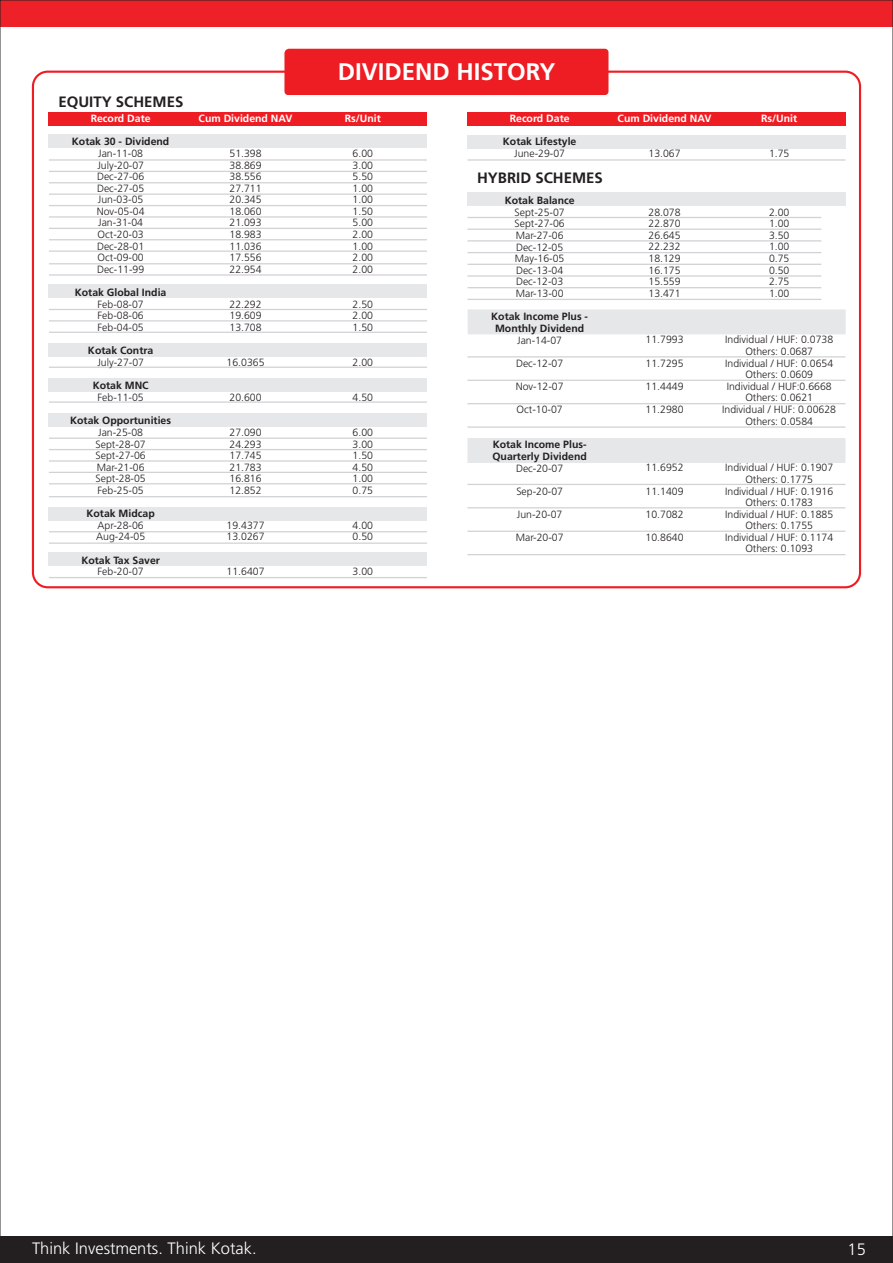
<style>
.page{position:relative;width:893px;height:1263px;background:#fff}
.page>*{position:absolute;margin:0;border:0;box-sizing:border-box;transform-origin:0 0}
.t1{font:24px "Frutiger 45 Light,Bold";color:#fff}
.t2{font:300 16.5px "Frutiger 45";color:#fff}
.t3{font:15px "Frutiger 45 Light,Bold";color:#231f20}
.t4{font:300 10.5px/11.6px "Frutiger 45";color:#231f20;text-align:justify}
.t5{font:10.5px/11.9px "Frutiger 45 Light,Bold";color:#231f20;text-align:center}
.t6{font:10.5px "Frutiger 45 Light,Bold";color:#fff}
</style>
<div class="page">
<div style="left:0;top:0;width:893px;height:27px;background:#ee2028"></div>
<div style="left:0;top:1236px;width:893px;height:27px;background:#231f20"></div>
<div style="left:284px;top:49px;width:324px;height:46px;background:#ee1d23"></div>
<div style="left:49px;top:552px;width:378px;height:14px;background:#e6e7e9"></div>
<div style="left:49px;top:343px;width:378px;height:14px;background:#e6e7e9"></div>
<div style="left:49px;top:378px;width:378px;height:14px;background:#e6e7e9"></div>
<div style="left:49px;top:413px;width:378px;height:14px;background:#e6e7e9"></div>
<div style="left:49px;top:112px;width:378px;height:13px;background:#ee1d23"></div>
<div style="left:49px;top:134px;width:378px;height:14px;background:#e6e7e9"></div>
<div style="left:49px;top:284px;width:378px;height:14px;background:#e6e7e9"></div>
<div style="left:49px;top:507px;width:378px;height:14px;background:#e6e7e9"></div>
<div style="left:467px;top:112px;width:378px;height:13px;background:#ee1d23"></div>
<div style="left:467px;top:192px;width:378px;height:14px;background:#e6e7e9"></div>
<div style="left:467px;top:135px;width:378px;height:14px;background:#e6e7e9"></div>
<div style="left:467px;top:438px;width:378px;height:25px;background:#e6e7e9"></div>
<div style="left:468px;top:309px;width:378px;height:25px;background:#e6e7e9"></div>
<hr style="left:467px;top:159px;width:378px;height:2px;background:#d1d2d4">
<hr style="left:467px;top:217px;width:354px;height:1px;background:#d1d2d4">
<hr style="left:467px;top:264px;width:354px;height:1px;background:#d1d2d4">
<hr style="left:467px;top:229px;width:354px;height:1px;background:#d1d2d4">
<hr style="left:467px;top:275px;width:354px;height:2px;background:#d1d2d4">
<hr style="left:467px;top:240px;width:354px;height:2px;background:#d1d2d4">
<hr style="left:467px;top:287px;width:354px;height:1px;background:#d1d2d4">
<hr style="left:467px;top:252px;width:354px;height:1px;background:#d1d2d4">
<hr style="left:467px;top:299px;width:354px;height:1px;background:#d1d2d4">
<hr style="left:467px;top:356px;width:378px;height:1px;background:#d1d2d4">
<hr style="left:467px;top:403px;width:378px;height:1px;background:#d1d2d4">
<hr style="left:467px;top:380px;width:378px;height:1px;background:#d1d2d4">
<hr style="left:467px;top:426px;width:378px;height:2px;background:#d1d2d4">
<hr style="left:467px;top:484px;width:378px;height:1px;background:#d1d2d4">
<hr style="left:467px;top:531px;width:378px;height:1px;background:#d1d2d4">
<hr style="left:467px;top:507px;width:378px;height:1px;background:#d1d2d4">
<hr style="left:467px;top:554px;width:378px;height:1px;background:#d1d2d4">
<hr style="left:49px;top:159px;width:378px;height:2px;background:#d1d2d4">
<hr style="left:49px;top:205px;width:378px;height:1px;background:#d1d2d4">
<hr style="left:49px;top:171px;width:378px;height:1px;background:#d1d2d4">
<hr style="left:49px;top:216px;width:378px;height:2px;background:#d1d2d4">
<hr style="left:49px;top:182px;width:378px;height:1px;background:#d1d2d4">
<hr style="left:49px;top:228px;width:378px;height:1px;background:#d1d2d4">
<hr style="left:49px;top:250px;width:378px;height:2px;background:#d1d2d4">
<hr style="left:49px;top:194px;width:378px;height:1px;background:#d1d2d4">
<hr style="left:49px;top:239px;width:378px;height:1px;background:#d1d2d4">
<hr style="left:49px;top:274px;width:378px;height:2px;background:#d1d2d4">
<hr style="left:49px;top:437px;width:378px;height:2px;background:#d1d2d4">
<hr style="left:49px;top:449px;width:378px;height:1px;background:#d1d2d4">
<hr style="left:49px;top:472px;width:378px;height:1px;background:#d1d2d4">
<hr style="left:49px;top:460px;width:378px;height:2px;background:#d1d2d4">
<hr style="left:49px;top:483px;width:378px;height:1px;background:#d1d2d4">
<hr style="left:49px;top:496px;width:378px;height:1px;background:#d1d2d4">
<hr style="left:49px;top:367px;width:378px;height:1px;background:#d1d2d4">
<hr style="left:49px;top:401px;width:378px;height:2px;background:#d1d2d4">
<hr style="left:49px;top:320px;width:378px;height:1px;background:#d1d2d4">
<hr style="left:49px;top:309px;width:378px;height:1px;background:#d1d2d4">
<hr style="left:49px;top:332px;width:378px;height:1px;background:#d1d2d4">
<hr style="left:49px;top:577px;width:378px;height:1px;background:#d1d2d4">
<hr style="left:49px;top:531px;width:378px;height:1px;background:#d1d2d4">
<hr style="left:49px;top:542px;width:378px;height:2px;background:#d1d2d4">
<hr style="left:49px;top:263px;width:378px;height:1px;background:#d1d2d4">
<h3 class="t3" style="left:58px;top:93px;width:127px">EQUITY SCHEMES</h3>
<p class="t6" style="left:91px;top:112px;width:61px">Record Date</p>
<p class="t5" style="left:72px;top:136px;width:99px">Kotak 30 - Dividend</p>
<p class="t4" style="left:97px;top:149px;width:49px;text-align:left">Jan-11-08<br>July-20-07<br>Dec-27-06<br>Dec-27-05<br>Jun-03-05<br>Nov-05-04<br>Jan-31-04<br>Oct-20-03<br>Dec-28-01<br>Oct-09-00<br>Dec-11-99</p>
<p class="t5" style="left:75px;top:287px;width:93px">Kotak Global India</p>
<p class="t4" style="left:98px;top:299px;width:48px">Feb-08-07<br>Feb-08-06<br>Feb-04-05</p>
<p class="t5" style="left:88px;top:345px;width:67px">Kotak Contra</p>
<p class="t4" style="left:97px;top:357px;width:48px">July-27-07</p>
<p class="t5" style="left:93px;top:380px;width:58px">Kotak MNC</p>
<p class="t4" style="left:98px;top:392px;width:48px">Feb-11-05</p>
<p class="t5" style="left:70px;top:415px;width:102px">Kotak Opportunities</p>
<p class="t4" style="left:96px;top:427px;width:52px;text-align:left">Jan-25-08<br>Sept-28-07<br>Sept-27-06<br>Mar-21-06<br>Sept-28-05<br>Feb-25-05</p>
<p class="t5" style="left:87px;top:508px;width:70px">Kotak Midcap</p>
<p class="t4" style="left:96px;top:520px;width:51px">Apr-28-06<br>Aug-24-05</p>
<p class="t5" style="left:81px;top:554px;width:80px">Kotak Tax Saver</p>
<p class="t4" style="left:98px;top:567px;width:48px">Feb-20-07</p>
<p class="t6" style="left:199px;top:112px;width:95px">Cum Dividend NAV</p>
<p class="t4" style="left:230px;top:149px;width:34px">51.398<br>38.869<br>38.556<br>27.711<br>20.345<br>18.060<br>21.093<br>18.983<br>11.036<br>17.556<br>22.954</p>
<p class="t4" style="left:230px;top:299px;width:34px">22.292<br>19.609<br>13.708</p>
<p class="t4" style="left:227px;top:357px;width:39px">16.0365</p>
<p class="t4" style="left:230px;top:392px;width:34px">20.600</p>
<p class="t4" style="left:230px;top:427px;width:34px">27.090<br>24.293<br>17.745<br>21.783<br>16.816<br>12.852</p>
<p class="t4" style="left:227px;top:520px;width:39px">19.4377<br>13.0267</p>
<p class="t4" style="left:227px;top:567px;width:39px">11.6407</p>
<h1 class="t1" style="left:338px;top:58px;width:219px">DIVIDEND HISTORY</h1>
<p class="t6" style="left:345px;top:112px;width:38px">Rs/Unit</p>
<p class="t4" style="left:353px;top:149px;width:22px">6.00<br>3.00<br>5.50<br>1.00<br>1.00<br>1.50<br>5.00<br>2.00<br>1.00<br>2.00<br>2.00</p>
<p class="t4" style="left:353px;top:299px;width:22px">2.50<br>2.00<br>1.50</p>
<p class="t4" style="left:353px;top:357px;width:22px">2.00</p>
<p class="t4" style="left:353px;top:392px;width:22px">4.50</p>
<p class="t4" style="left:353px;top:427px;width:22px">6.00<br>3.00<br>1.50<br>4.50<br>1.00<br>0.75</p>
<p class="t4" style="left:353px;top:520px;width:22px">4.00<br>0.50</p>
<p class="t4" style="left:353px;top:567px;width:22px">3.00</p>
<p class="t6" style="left:510px;top:112px;width:61px">Record Date</p>
<p class="t5" style="left:503px;top:136px;width:75px">Kotak Lifestyle</p>
<p class="t4" style="left:514px;top:149px;width:52px">June-29-07</p>
<p class="t5" style="left:505px;top:195px;width:72px">Kotak Balance</p>
<p class="t4" style="left:515px;top:207px;width:52px;text-align:left">Sept-25-07<br>Sept-27-06<br>Mar-27-06<br>Dec-12-05<br>May-16-05<br>Dec-13-04<br>Dec-12-03<br>Mar-13-00</p>
<p class="t5" style="left:491px;top:311px;width:98px">Kotak Income Plus -<br>Monthly Dividend</p>
<p class="t4" style="left:517px;top:335px;width:46px">Jan-14-07</p>
<p class="t4" style="left:516px;top:358px;width:49px">Dec-12-07</p>
<p class="t4" style="left:516px;top:382px;width:49px">Nov-12-07</p>
<p class="t4" style="left:517px;top:405px;width:48px">Oct-10-07</p>
<p class="t5" style="left:492px;top:439px;width:96px;text-align:left">Kotak Income Plus-<br>Quarterly Dividend</p>
<p class="t4" style="left:516px;top:463px;width:49px">Dec-20-07</p>
<p class="t4" style="left:516px;top:486px;width:48px">Sep-20-07</p>
<p class="t4" style="left:517px;top:509px;width:47px">Jun-20-07</p>
<p class="t4" style="left:516px;top:533px;width:49px">Mar-20-07</p>
<h3 class="t3" style="left:477px;top:169px;width:127px">HYBRID SCHEMES</h3>
<p class="t6" style="left:618px;top:112px;width:95px">Cum Dividend NAV</p>
<p class="t4" style="left:648px;top:149px;width:34px">13.067</p>
<p class="t6" style="left:761px;top:112px;width:38px">Rs/Unit</p>
<p class="t4" style="left:769px;top:149px;width:22px">1.75</p>
<p class="t4" style="left:648px;top:207px;width:34px">28.078<br>22.870<br>26.645<br>22.232<br>18.129<br>16.175<br>15.559<br>13.471</p>
<p class="t4" style="left:646px;top:335px;width:39px">11.7993</p>
<p class="t4" style="left:646px;top:358px;width:39px">11.7295</p>
<p class="t4" style="left:646px;top:381px;width:39px">11.4449</p>
<p class="t4" style="left:646px;top:405px;width:39px">11.2980</p>
<p class="t4" style="left:646px;top:463px;width:39px">11.6952</p>
<p class="t4" style="left:646px;top:486px;width:39px">11.1409</p>
<p class="t4" style="left:646px;top:509px;width:39px">10.7082</p>
<p class="t4" style="left:646px;top:532px;width:39px">10.8640</p>
<p class="t4" style="left:769px;top:207px;width:22px">2.00<br>1.00<br>3.50<br>1.00<br>0.75<br>0.50<br>2.75<br>1.00</p>
<p class="t4" style="left:722px;top:335px;width:115px;text-align:center">Individual / HUF: 0.0738<br>Others: 0.0687<br>Individual / HUF: 0.0654<br>Others: 0.0609<br>Individual / HUF:0.6668<br>Others: 0.0621<br>Individual / HUF: 0.00628<br>Others: 0.0584</p>
<p class="t4" style="left:725px;top:463px;width:109px;text-align:center">Individual / HUF: 0.1907<br>Others: 0.1775<br>Individual / HUF: 0.1916<br>Others: 0.1783<br>Individual / HUF: 0.1885<br>Others: 0.1755<br>Individual / HUF: 0.1174<br>Others: 0.1093</p>
<h2 class="t2" style="left:32px;top:1241px;width:226px">Think Investments. Think Kotak.</h2>
<h2 class="t2" style="left:848px;top:1243px;width:20px">15</h2>
</div>
